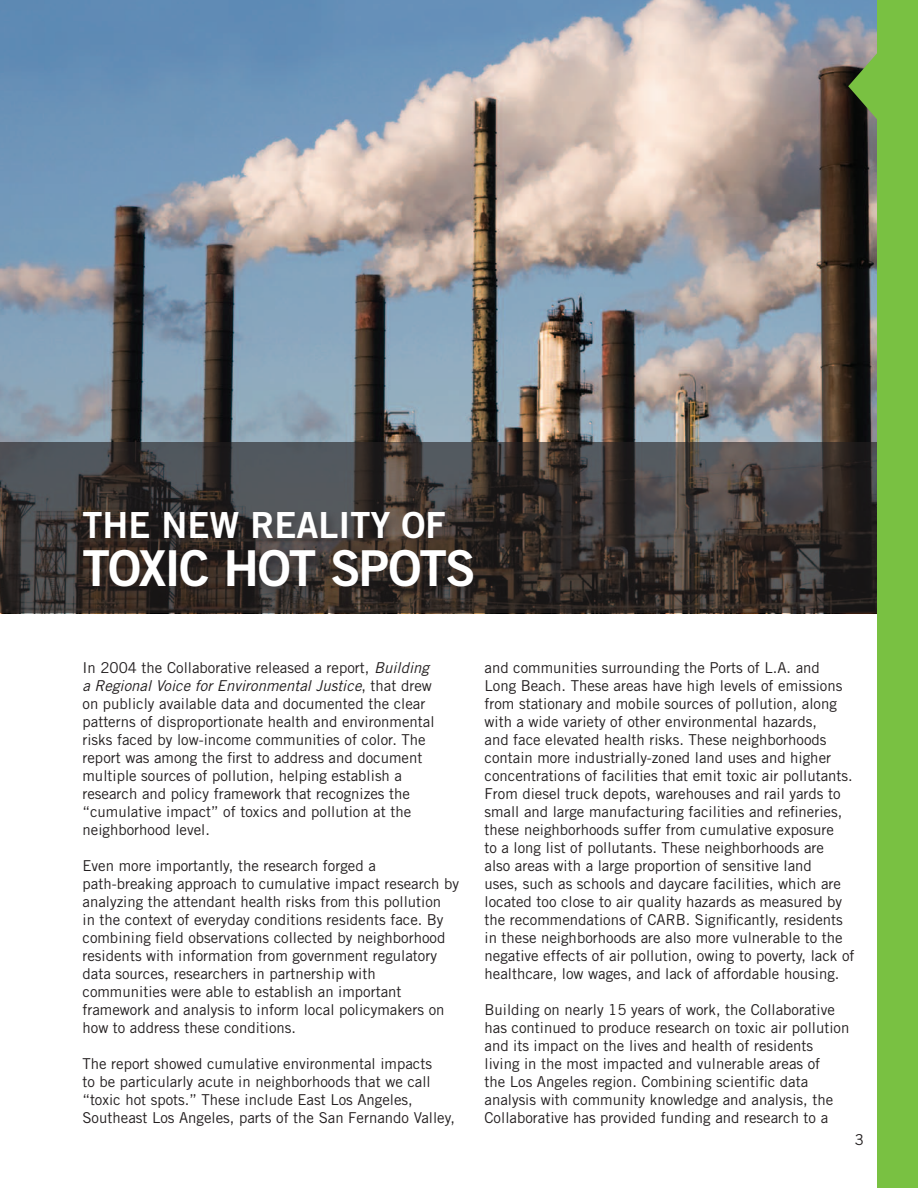
<style>
.page{position:relative;width:918px;height:1188px;background:#fff}
.page>*{position:absolute;margin:0;border:0;box-sizing:border-box;transform-origin:0 0}
.t1{font:49.5px "Trade Gothic LT Std Bd 2";letter-spacing:-.035em;color:#fff}
.t2{font:36px "Trade Gothic LT Std Bd 2";color:#fff}
._1_text{font:15px/18px "Trade Gothic LT Std";color:#231f20}
.page_numbers{font:15px "Trade Gothic LT Std";color:#231f20}
.s1{font-style:italic}
</style>
<div class="page">
<img style="left:0;top:0;width:878px;height:442px">
<svg style="left:0;top:442px;width:878px;height:171px"></svg>
<div style="left:80px;top:508px;width:405px;height:92px;background:#231f20;opacity:.44"></div>
<div style="left:878px;top:0;width:40px;height:1188px;background:#79c142"></div>
<svg style="left:848px;top:51px;width:30px;height:71px"></svg>
<p class="t2" style="left:82px;top:503px;width:364px">THE NEW REALITY OF</p>
<p class="t1" style="left:82px;top:538px;width:395px">TOXIC HOT SPOTS</p>
<p class="_1_text" style="left:82px;top:658px;width:354px">In 2004 the Collaborative released a report, <span class="s1">Building a Regional Voice for Environmental Justice</span>, that drew on publicly available data and documented the clear patterns of disproportionate health and environmental risks faced by low-income communities of color. The report was among the first to address and document multiple sources of pollution, helping establish a research and policy framework that recognizes the “cumulative impact” of toxics and pollution at the neighborhood level.</p>
<p class="_1_text" style="left:82px;top:856px;width:378px">Even more importantly, the research forged a path-breaking approach to cumulative impact research by analyzing the attendant health risks from this pollution<br>in the context of everyday conditions residents face. By combining field observations collected by neighborhood residents with information from government regulatory data sources, researchers in partnership with communities were able to establish an important framework and analysis to inform local policymakers on how to address these conditions.</p>
<p class="_1_text" style="left:82px;top:1054px;width:374px">The report showed cumulative environmental impacts<br>to be particularly acute in neighborhoods that we call “toxic hot spots.” These include East Los Angeles, Southeast Los Angeles, parts of the San Fernando Valley,</p>
<p class="_1_text" style="left:484px;top:658px;width:372px">and communities surrounding the Ports of L.A. and Long Beach. These areas have high levels of emissions from stationary and mobile sources of pollution, along with a wide variety of other environmental hazards,<br>and face elevated health risks. These neighborhoods contain more industrially-zoned land uses and higher concentrations of facilities that emit toxic air pollutants.<br>From diesel truck depots, warehouses and rail yards to small and large manufacturing facilities and refineries, these neighborhoods suffer from cumulative exposure<br>to a long list of pollutants. These neighborhoods are<br>also areas with a large proportion of sensitive land<br>uses, such as schools and daycare facilities, which are located too close to air quality hazards as measured by the recommendations of CARB. Significantly, residents in these neighborhoods are also more vulnerable to the negative effects of air pollution, owing to poverty, lack of healthcare, low wages, and lack of affordable housing.</p>
<p class="_1_text" style="left:484px;top:1000px;width:366px">Building on nearly 15 years of work, the Collaborative has continued to produce research on toxic air pollution and its impact on the lives and health of residents living in the most impacted and vulnerable areas of<br>the Los Angeles region. Combining scientific data analysis with community knowledge and analysis, the Collaborative has provided funding and research to a</p>
<p class="page_numbers" style="left:855px;top:1130px;width:11px">3</p>
</div>
